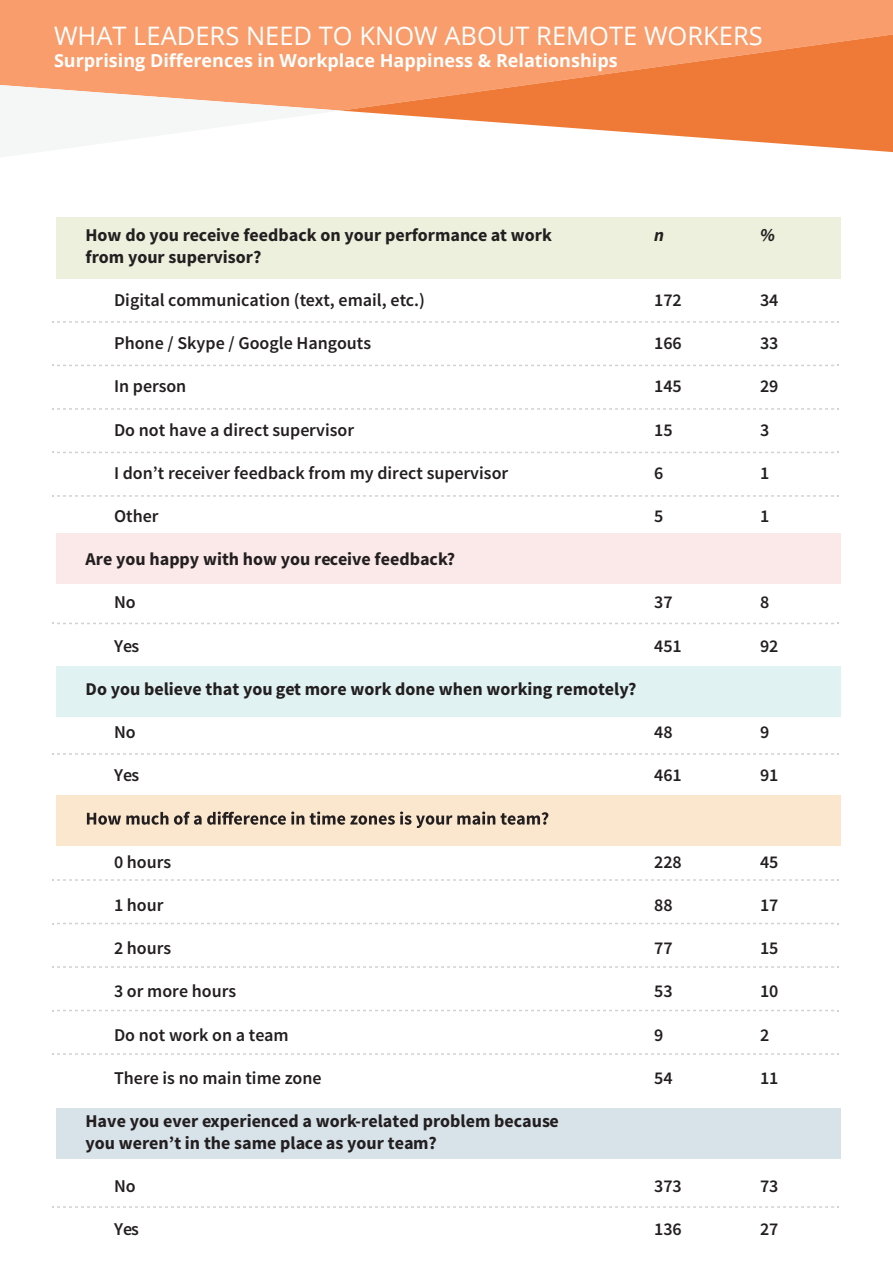
<style>
.page{position:relative;width:893px;height:1263px;background:#fff}
.page>*{position:absolute;margin:0;border:0;box-sizing:border-box;transform-origin:0 0}
.t1{font:25.5px "Open Sans";color:#fff}
.t2{font:600 18px "Source Sans Pro";color:#231f20}
.t3{font:700 18px/21.6px "Source Sans Pro";color:#231f20}
.t4{font:700 18px "Open Sans";color:#fff}
.t5{font:italic 700 18px "Source Sans Pro";color:#231f20}
</style>
<div class="page">
<div style="left:0;top:0;width:893px;height:85px;background:#f89d6b"></div>
<svg style="left:2px;top:85px;width:339px;height:26px"></svg>
<svg style="left:341px;top:34px;width:552px;height:118px"></svg>
<div style="left:56px;top:217px;width:784px;height:61px;background:#ecf0dc"></div>
<div style="left:56px;top:533px;width:784px;height:51px;background:#fae9e8"></div>
<div style="left:56px;top:665px;width:784px;height:51px;background:#e0f2f1"></div>
<div style="left:56px;top:794px;width:784px;height:51px;background:#fbe7cd"></div>
<div style="left:56px;top:1108px;width:784px;height:51px;background:#d7e2e9"></div>
<svg style="left:87px;top:812px;width:81px;height:13px"></svg>
<svg style="left:174px;top:811px;width:130px;height:14px"></svg>
<svg style="left:310px;top:811px;width:238px;height:17px"></svg>
<svg style="left:52px;top:321px;width:786px;height:2px"></svg>
<svg style="left:52px;top:365px;width:786px;height:1px"></svg>
<svg style="left:52px;top:408px;width:786px;height:2px"></svg>
<svg style="left:52px;top:452px;width:786px;height:1px"></svg>
<svg style="left:52px;top:495px;width:786px;height:2px"></svg>
<svg style="left:52px;top:623px;width:786px;height:1px"></svg>
<svg style="left:52px;top:753px;width:786px;height:2px"></svg>
<svg style="left:52px;top:879px;width:786px;height:2px"></svg>
<svg style="left:52px;top:923px;width:786px;height:1px"></svg>
<svg style="left:52px;top:966px;width:786px;height:2px"></svg>
<svg style="left:52px;top:1010px;width:786px;height:1px"></svg>
<svg style="left:52px;top:1053px;width:786px;height:2px"></svg>
<svg style="left:52px;top:1206px;width:786px;height:2px"></svg>
<h1 class="t1" style="left:54px;top:19px;width:710px">WHAT LEADERS NEED TO KNOW ABOUT REMOTE WORKERS</h1>
<p class="t4" style="left:54px;top:48px;width:565px">Surprising Differences in Workplace Happiness &amp; Relationships</p>
<p class="t3" style="left:86px;top:225px;width:468px">How do you receive feedback on your performance at work from your supervisor?</p>
<p class="t2" style="left:114px;top:289px;width:312px">Digital communication (text, email, etc.)</p>
<p class="t2" style="left:114px;top:332px;width:259px">Phone / Skype / Google Hangouts</p>
<p class="t2" style="left:114px;top:375px;width:74px">In person</p>
<p class="t2" style="left:114px;top:418px;width:242px">Do not have a direct supervisor</p>
<p class="t2" style="left:114px;top:461px;width:396px">I don’t receiver feedback from my direct supervisor</p>
<p class="t2" style="left:114px;top:505px;width:46px">Other</p>
<p class="t3" style="left:86px;top:549px;width:371px">Are you happy with how you receive feedback?</p>
<p class="t2" style="left:114px;top:591px;width:23px">No</p>
<p class="t2" style="left:114px;top:634px;width:27px">Yes</p>
<p class="t3" style="left:86px;top:679px;width:552px">Do you believe that you get more work done when working remotely?</p>
<p class="t2" style="left:114px;top:721px;width:23px">No</p>
<p class="t2" style="left:114px;top:764px;width:27px">Yes</p>
<p class="t5" style="left:654px;top:224px;width:11px">n</p>
<p class="t2" style="left:654px;top:289px;width:29px">172</p>
<p class="t2" style="left:654px;top:332px;width:29px">166</p>
<p class="t2" style="left:654px;top:375px;width:29px">145</p>
<p class="t2" style="left:654px;top:418px;width:20px">15</p>
<p class="t2" style="left:654px;top:461px;width:11px">6</p>
<p class="t2" style="left:654px;top:505px;width:11px">5</p>
<p class="t2" style="left:654px;top:591px;width:20px">37</p>
<p class="t2" style="left:654px;top:634px;width:29px">451</p>
<p class="t2" style="left:654px;top:721px;width:20px">48</p>
<p class="t2" style="left:654px;top:764px;width:29px">461</p>
<p class="t2" style="left:114px;top:850px;width:59px">0 hours</p>
<p class="t2" style="left:114px;top:893px;width:51px">1 hour</p>
<p class="t2" style="left:114px;top:937px;width:59px">2 hours</p>
<p class="t2" style="left:114px;top:980px;width:124px">3 or more hours</p>
<p class="t2" style="left:114px;top:1023px;width:176px">Do not work on a team</p>
<p class="t2" style="left:114px;top:1066px;width:209px">There is no main time zone</p>
<p class="t3" style="left:86px;top:1111px;width:475px">Have you ever experienced a work-related problem because you weren’t in the same place as your team?</p>
<p class="t2" style="left:114px;top:1174px;width:23px">No</p>
<p class="t2" style="left:114px;top:1217px;width:27px">Yes</p>
<p class="t2" style="left:654px;top:850px;width:29px">228</p>
<p class="t2" style="left:654px;top:893px;width:20px">88</p>
<p class="t2" style="left:654px;top:937px;width:20px">77</p>
<p class="t2" style="left:654px;top:980px;width:20px">53</p>
<p class="t2" style="left:654px;top:1023px;width:11px">9</p>
<p class="t2" style="left:654px;top:1066px;width:20px">54</p>
<p class="t2" style="left:654px;top:1174px;width:29px">373</p>
<p class="t2" style="left:654px;top:1217px;width:29px">136</p>
<p class="t5" style="left:760px;top:224px;width:16px">%</p>
<p class="t2" style="left:760px;top:289px;width:20px">34</p>
<p class="t2" style="left:760px;top:332px;width:20px">33</p>
<p class="t2" style="left:760px;top:375px;width:20px">29</p>
<p class="t2" style="left:760px;top:418px;width:11px">3</p>
<p class="t2" style="left:760px;top:461px;width:11px">1</p>
<p class="t2" style="left:760px;top:505px;width:11px">1</p>
<p class="t2" style="left:760px;top:591px;width:11px">8</p>
<p class="t2" style="left:760px;top:634px;width:20px">92</p>
<p class="t2" style="left:760px;top:721px;width:11px">9</p>
<p class="t2" style="left:760px;top:764px;width:20px">91</p>
<p class="t2" style="left:760px;top:850px;width:20px">45</p>
<p class="t2" style="left:760px;top:893px;width:20px">17</p>
<p class="t2" style="left:760px;top:937px;width:20px">15</p>
<p class="t2" style="left:760px;top:980px;width:20px">10</p>
<p class="t2" style="left:760px;top:1023px;width:11px">2</p>
<p class="t2" style="left:760px;top:1066px;width:20px">11</p>
<p class="t2" style="left:760px;top:1174px;width:20px">73</p>
<p class="t2" style="left:760px;top:1217px;width:20px">27</p>
</div>
